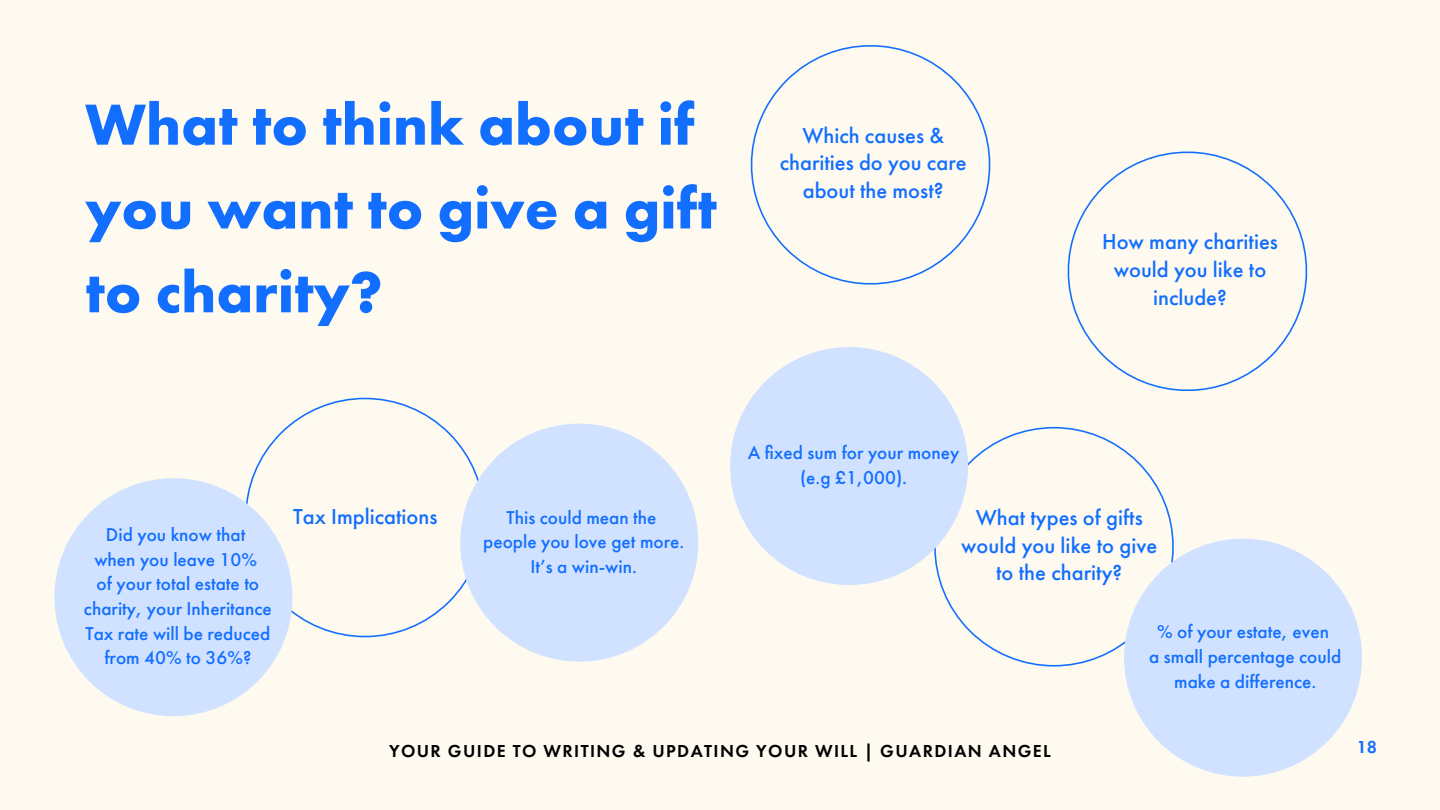
<style>
.page{position:relative;width:1440px;height:810px;background:#fffaf0}
.page>*{position:absolute;margin:0;border:0;box-sizing:border-box;transform-origin:0 0}
.t1{font:700 60px/83.8px "Futura PT";color:#126eff}
.t2{font:500 22.5px/27.7px "Futura PT";color:#126eff;text-align:center}
.t3{font:500 19.27px/24.7px "Futura PT";color:#126eff;text-align:center}
.t4{font:600 18px "Futura PT";letter-spacing:.08em;color:#000}
.t5{font:600 18px "Futura PT";color:#126eff}
</style>
<div class="page">
<svg style="left:750px;top:45px;width:241px;height:240px"></svg>
<svg style="left:1067px;top:151px;width:241px;height:240px"></svg>
<svg style="left:940px;top:427px;width:234px;height:240px"></svg>
<svg style="left:1112px;top:539px;width:250px;height:238px;fill:#d0e2ff"></svg>
<svg style="left:730px;top:347px;width:250px;height:238px;fill:#d0e2ff"></svg>
<svg style="left:251px;top:398px;width:198px;height:239px"></svg>
<svg style="left:54px;top:478px;width:250px;height:238px;fill:#d0e2ff"></svg>
<svg style="left:449px;top:424px;width:249px;height:238px;fill:#d0e2ff"></svg>
<p class="t1" style="left:85px;top:82px;width:633px">What to think about if you want to give a gift to charity?</p>
<p class="t2" style="left:780px;top:121px;width:188px">Which causes &amp; charities do you care about the most?</p>
<p class="t2" style="left:1102px;top:228px;width:177px">How many charities would you like to include?</p>
<p class="t3" style="left:106px;top:522px;width:141px">Did you know that</p>
<p class="t3" style="left:94px;top:547px;width:164px">when you leave 10%</p>
<p class="t3" style="left:84px;top:571px;width:189px">of your total estate to charity, your Inheritance<br>Tax rate will be reduced from 40% to 36%?</p>
<p class="t2" style="left:293px;top:502px;width:146px">Tax Implications</p>
<p class="t3" style="left:506px;top:505px;width:152px">This could mean the</p>
<p class="t3" style="left:483px;top:529px;width:203px">people you love get more.<br>It’s a win-win.</p>
<p class="t3" style="left:748px;top:440px;width:213px">A fixed sum for your money (e.g £1,000).</p>
<p class="t2" style="left:961px;top:503px;width:198px">What types of gifts would you like to give to the charity?</p>
<p class="t3" style="left:1157px;top:619px;width:173px">% of your estate, even</p>
<p class="t3" style="left:1149px;top:644px;width:194px">a small percentage could make a difference.</p>
<p class="t4" style="left:389px;top:739px;width:663px">YOUR GUIDE TO WRITING &amp; UPDATING YOUR WILL | GUARDIAN ANGEL</p>
<p class="t5" style="left:1357px;top:735px;width:22px">18</p>
</div>
